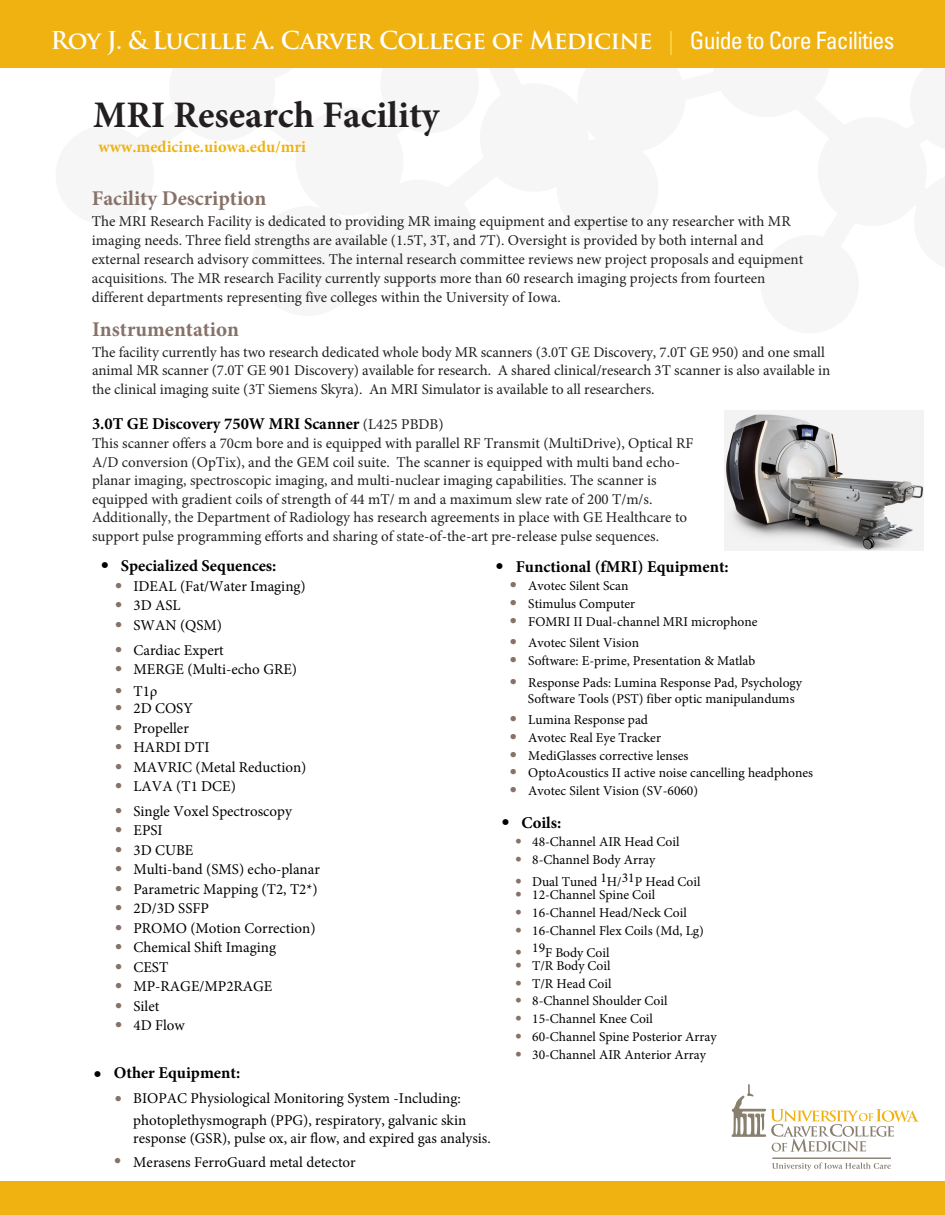
<style>
.page{position:relative;width:945px;height:1215px;background:#fff}
.page>*{position:absolute;margin:0;border:0;box-sizing:border-box;transform-origin:0 0}
.page_title{font:700 37.5px "Minion Pro";color:#231f20}
.t1{font:700 24px "Trajan Pro";letter-spacing:-.03em;color:#fff}
.main_text{font:700 21px "Minion Pro";color:#877269}
.main_text-2{font:700 16.5px "Minion Pro";color:#000}
.website{font:700 16.5px "Minion Pro";color:#efb211}
.main_text-3{font:15px/18.6px "Minion Pro";color:#231f20}
.t2{font:15px/18px "Minion Pro";color:#000}
.t3{font:13.5px/16px "Minion Pro";color:#000}
.s1{color:#ffda4a}
.s2{font-family:"Univers";font-weight:400;font-stretch:condensed}
.s3{font-weight:400;font-size:15px;color:#231f20}
.s4{font-family:"Univers";font-stretch:condensed}
.s5{font-family:"Univers LT Std";font-weight:300;font-stretch:condensed;color:#877269}
.s6{font-family:"Univers LT Std";font-weight:300;font-stretch:condensed;font-size:15px;color:#877269}
</style>
<div class="page">
<div style="left:761px;top:235px;width:98px;height:98px;background:#f6f6f6;border-radius:50%"></div>
<div style="left:818px;top:117px;width:109px;height:109px;background:#f6f6f6;border-radius:50%"></div>
<div style="left:380px;top:35px;width:99px;height:98px;background:#f6f6f6;border-radius:50%"></div>
<div style="left:557px;top:137px;width:101px;height:102px;background:#f6f6f6;border-radius:50%"></div>
<div style="left:577px;top:44px;width:109px;height:108px;background:#f6f6f6;border-radius:50%"></div>
<div style="left:480px;top:83px;width:109px;height:109px;background:#f6f6f6;border-radius:50%"></div>
<div style="left:365px;top:180px;width:108px;height:108px;background:#f6f6f6;border-radius:50%"></div>
<div style="left:296px;top:107px;width:108px;height:109px;background:#f6f6f6;border-radius:50%"></div>
<div style="left:56px;top:126px;width:98px;height:98px;background:#f6f6f6;border-radius:50%"></div>
<div style="left:169px;top:35px;width:106px;height:106px;background:#f6f6f6;border-radius:50%"></div>
<div style="left:253px;top:206px;width:110px;height:110px;background:#f6f6f6;border-radius:50%"></div>
<div style="left:713px;top:9px;width:108px;height:108px;background:#f6f6f6;border-radius:50%"></div>
<div style="left:0;top:0;width:945px;height:68px;background:#efb211"></div>
<hr style="left:93px;top:127px;width:851px;height:1px;background:#000">
<div style="left:0;top:1181px;width:945px;height:34px;background:#efb211"></div>
<svg style="left:732px;top:1084px;width:186px;height:68px"></svg>
<hr style="left:772px;top:1158px;width:119px;height:1px;background:#887f6f">
<svg style="left:772px;top:1162px;width:119px;height:9px"></svg>
<img style="left:724px;top:411px;width:199px;height:139px">
<h2 class="t1" style="left:50px;top:26px;width:846px">Roy J. &amp; Lucille A. Carver College of Medicine <span class="s1">|</span> <span class="s2">Guide to Core Facilities</span></h2>
<p class="page_title" style="left:93px;top:88px;width:348px">MRI Research Facility</p>
<p class="website" style="left:99px;top:135px;width:209px">www.medicine.uiowa.edu/mri</p>
<p class="main_text" style="left:92px;top:183px;width:176px">Facility Description</p>
<p class="main_text-3" style="left:92px;top:212px;width:713px">The MRI Research Facility is dedicated to providing MR imaing equipment and expertise to any researcher with MR imaging needs. Three field strengths are available (1.5T, 3T, and 7T). Oversight is provided by both internal and external research advisory committees. The internal research committee reviews new project proposals and equipment acquisitions. The MR research Facility currently supports more than 60 research imaging projects from fourteen different departments representing five colleges within the University of Iowa.</p>
<p class="main_text" style="left:92px;top:314px;width:149px">Instrumentation</p>
<p class="main_text-3" style="left:92px;top:343px;width:740px">The facility currently has two research dedicated whole body MR scanners (3.0T GE Discovery, 7.0T GE 950) and one small animal MR scanner (7.0T GE 901 Discovery) available for research. A shared clinical/research 3T scanner is also available in the clinical imaging suite (3T Siemens Skyra). An MRI Simulator is available to all researchers.</p>
<p class="main_text-2" style="left:92px;top:412px;width:353px">3.0T GE Discovery 750W MRI Scanner <span class="s3">(L425 PBDB)</span></p>
<p class="main_text-3" style="left:92px;top:434px;width:603px">This scanner offers a 70cm bore and is equipped with parallel RF Transmit (MultiDrive), Optical RF A/D conversion (OpTix), and the GEM coil suite. The scanner is equipped with multi band echo&shy;planar imaging, spectroscopic imaging, and multi-nuclear imaging capabilities. The scanner is equipped with gradient coils of strength of 44 mT/ m and a maximum slew rate of 200 T/m/s.<br>Additionally, the Department of Radiology has research agreements in place with GE Healthcare to support pulse programming efforts and sharing of state-of-the-art pre-release pulse sequences.</p>
<p class="main_text-2" style="left:101px;top:554px;width:176px"><span class="s4">•</span> Specialized Sequences:</p>
<p class="t2" style="left:114px;top:577px;width:193px"><span class="s5">•</span> IDEAL (Fat/Water Imaging)</p>
<p class="t2" style="left:114px;top:596px;width:68px"><span class="s5">•</span> 3D ASL</p>
<p class="t2" style="left:114px;top:616px;width:110px"><span class="s5">•</span> SWAN (QSM)</p>
<p class="t2" style="left:114px;top:641px;width:111px"><span class="s5">•</span> Cardiac Expert</p>
<p class="t2" style="left:114px;top:660px;width:185px"><span class="s5">•</span> MERGE (Multi-echo GRE)</p>
<p class="t2" style="left:114px;top:682px;width:45px"><span class="s5">•</span> T1ρ</p>
<p class="t2" style="left:114px;top:699px;width:80px"><span class="s5">•</span> 2D COSY</p>
<p class="t2" style="left:114px;top:719px;width:76px"><span class="s5">•</span> Propeller</p>
<p class="t2" style="left:114px;top:738px;width:97px"><span class="s5">•</span> HARDI DTI</p>
<p class="t2" style="left:114px;top:758px;width:194px"><span class="s5">•</span> MAVRIC (Metal Reduction)</p>
<p class="t2" style="left:114px;top:777px;width:124px"><span class="s5">•</span> LAVA (T1 DCE)</p>
<p class="t2" style="left:114px;top:802px;width:180px"><span class="s5">•</span> Single Voxel Spectroscopy</p>
<p class="t2" style="left:114px;top:821px;width:50px"><span class="s5">•</span> EPSI</p>
<p class="t2" style="left:114px;top:841px;width:81px"><span class="s5">•</span> 3D CUBE</p>
<p class="t2" style="left:114px;top:860px;width:207px"><span class="s5">•</span> Multi-band (SMS) echo-planar</p>
<p class="t2" style="left:114px;top:880px;width:205px"><span class="s5">•</span> Parametric Mapping (T2, T2*)</p>
<p class="t2" style="left:114px;top:899px;width:96px"><span class="s5">•</span> 2D/3D SSFP</p>
<p class="t2" style="left:114px;top:919px;width:203px"><span class="s5">•</span> PROMO (Motion Correction)</p>
<p class="t2" style="left:114px;top:938px;width:164px"><span class="s5">•</span> Chemical Shift Imaging</p>
<p class="t2" style="left:114px;top:958px;width:56px"><span class="s5">•</span> CEST</p>
<p class="t2" style="left:114px;top:977px;width:160px"><span class="s5">•</span> MP-RAGE/MP2RAGE</p>
<p class="t2" style="left:114px;top:997px;width:47px"><span class="s5">•</span> Silet</p>
<p class="t2" style="left:114px;top:1016px;width:72px"><span class="s5">•</span> 4D Flow</p>
<p class="main_text-2" style="left:94px;top:1062px;width:147px"><span class="s4">•</span> Other Equipment:</p>
<p class="t2" style="left:114px;top:1089px;width:349px"><span class="s5">•</span> BIOPAC Physiological Monitoring System -Including:</p>
<p class="main_text-2" style="left:496px;top:555px;width:234px"><span class="s4">•</span> Functional (fMRI) Equipment:</p>
<p class="t3" style="left:509px;top:578px;width:121px"><span class="s6">•</span> Avotec Silent Scan</p>
<p class="t3" style="left:509px;top:596px;width:128px"><span class="s6">•</span> Stimulus Computer</p>
<p class="t3" style="left:509px;top:613px;width:250px"><span class="s6">•</span> FOMRI II Dual-channel MRI microphone</p>
<p class="t3" style="left:509px;top:635px;width:132px"><span class="s6">•</span> Avotec Silent Vision</p>
<p class="t3" style="left:509px;top:653px;width:248px"><span class="s6">•</span> Software: E-prime, Presentation &amp; Matlab</p>
<p class="t3" style="left:528px;top:675px;width:276px;text-indent:-19px"><span class="s6">•</span> Response Pads: Lumina Response Pad, Psychology<br>Software Tools (PST) fiber optic manipulandums</p>
<p class="t3" style="left:509px;top:712px;width:141px"><span class="s6">•</span> Lumina Response pad</p>
<p class="t3" style="left:509px;top:730px;width:154px"><span class="s6">•</span> Avotec Real Eye Tracker</p>
<p class="t3" style="left:509px;top:747px;width:181px"><span class="s6">•</span> MediGlasses corrective lenses</p>
<p class="t3" style="left:509px;top:765px;width:306px"><span class="s6">•</span> OptoAcoustics II active noise cancelling headphones</p>
<p class="t3" style="left:509px;top:783px;width:191px"><span class="s6">•</span> Avotec Silent Vision (SV-6060)</p>
<p class="main_text-2" style="left:502px;top:811px;width:61px"><span class="s4">•</span> Coils:</p>
<p class="t3" style="left:515px;top:834px;width:166px"><span class="s5">•</span> 48-Channel AIR Head Coil</p>
<p class="t3" style="left:515px;top:852px;width:142px"><span class="s5">•</span> 8-Channel Body Array</p>
<p class="t3" style="left:515px;top:874px;width:187px"><span class="s5">•</span> Dual Tuned 1H/31P Head Coil</p>
<p class="t3" style="left:515px;top:887px;width:142px"><span class="s5">•</span> 12-Channel Spine Coil</p>
<p class="t3" style="left:515px;top:905px;width:174px"><span class="s5">•</span> 16-Channel Head/Neck Coil</p>
<p class="t3" style="left:515px;top:922px;width:191px"><span class="s5">•</span> 16-Channel Flex Coils (Md, Lg)</p>
<p class="t3" style="left:515px;top:944px;width:96px"><span class="s5">•</span> 19F Body Coil</p>
<p class="t3" style="left:515px;top:958px;width:97px"><span class="s5">•</span> T/R Body Coil</p>
<p class="t3" style="left:515px;top:975px;width:98px"><span class="s5">•</span> T/R Head Coil</p>
<p class="t3" style="left:515px;top:993px;width:154px"><span class="s5">•</span> 8-Channel Shoulder Coil</p>
<p class="t3" style="left:515px;top:1011px;width:140px"><span class="s5">•</span> 15-Channel Knee Coil</p>
<p class="t3" style="left:515px;top:1029px;width:204px"><span class="s5">•</span> 60-Channel Spine Posterior Array</p>
<p class="t3" style="left:515px;top:1046px;width:193px"><span class="s5">•</span> 30-Channel AIR Anterior Array</p>
<p class="t2" style="left:133px;top:1111px;width:359px">photoplethysmograph (PPG), respiratory, galvanic skin response (GSR), pulse ox, air flow, and expired gas analysis.</p>
<p class="t2" style="left:113px;top:1153px;width:244px"><span class="s5">•</span> Merasens FerroGuard metal detector</p>
</div>
